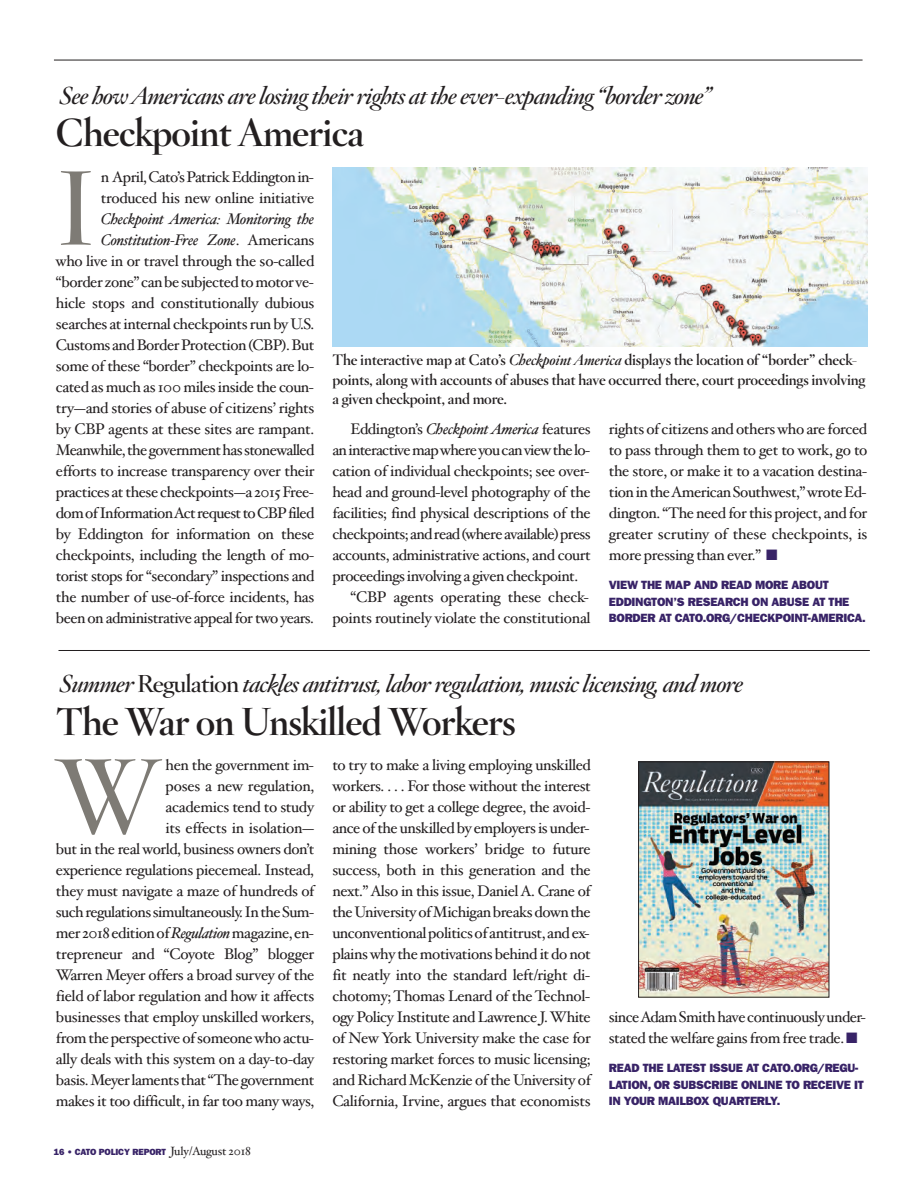
<style>
.page{position:relative;width:918px;height:1188px;background:#fff}
.page>*{position:absolute;margin:0;border:0;box-sizing:border-box;transform-origin:0 0}
.t1{font:600 103.35px "Hoefler Titling";color:#7e7b75}
.t2{font:700 38.25px "Hoefler Titling";letter-spacing:-.02em;color:#231f20}
.t3{font:italic 600 24px "Hoefler Titling";letter-spacing:-.035em;color:#231f20;scale:1.05 1}
.t4{font:15.3px/21px "Hoefler Txt";letter-spacing:-.025em;color:#231f20}
.t5{font:15.3px "Hoefler Txt";letter-spacing:-.045em;color:#231f20}
.t6{font:700 15px/19.5px "Hoefler Titling";letter-spacing:-.01em;color:#231f20}
.t7{font:12px/16.5px "ITC Franklin Gothic Std Hvy";letter-spacing:-.02em;color:#382367}
.t8{font:9px "ITC Franklin Gothic Std Hvy";letter-spacing:-.015em;color:#382367}
.s1{font-style:italic}
.s2{color:#382367}
.s3{font-style:normal}
.s4{font-family:"Hoefler Txt";font-size:12px;color:#231f20}
</style>
<div class="page">
<hr style="left:54px;top:60px;width:809px;height:1px;background:#231f20">
<img style="left:332px;top:168px;width:535px;height:179px">
<hr style="left:58px;top:650px;width:812px;height:1px;background:#231f20">
<img style="left:640px;top:764px;width:187px;height:231px">
<div style="left:638px;top:762px;width:191px;height:235px;border:1px solid #231f20"></div>
<h3 class="t3" style="left:59px;top:82px;width:622px">See how Americans are losing their rights at the ever-expanding “border zone”</h3>
<h2 class="t2" style="left:56px;top:110px;width:310px">Checkpoint America</h2>
<h1 class="t1" style="left:56px;top:148px;width:41px">I</h1>
<p class="t4" style="left:101px;top:166px;width:215px">n April, Cato’s Patrick Eddington in&shy;troduced his new online initiative</p>
<p class="t4" style="left:56px;top:208px;width:260px;text-align:right"><span class="s1">Checkpoint America: Monitoring the Constitution-Free Zone</span>. Americans<br>who live in or travel through the so-called “border zone” can be subjected to motor ve&shy;hicle stops and constitutionally dubious searches at internal checkpoints run by U.S.<br>Customs and Border Protection (CBP). But some of these “border” checkpoints are lo&shy;cated as much as 100 miles inside the coun&shy;try—and stories of abuse of citizens’ rights by CBP agents at these sites are rampant.<br>Meanwhile, the government has stonewalled efforts to increase transparency over their practices at these checkpoints—a 2015 Free&shy;dom of Information Act request to CBP filed by Eddington for information on these checkpoints, including the length of mo&shy;torist stops for “secondary” inspections and the number of use-of-force incidents, has been on administrative appeal for two years.</p>
<p class="t6" style="left:332px;top:351px;width:535px">The interactive map at Cato’s <span class="s1">Checkpoint America</span> displays the location of “border” check&shy;points, along with accounts of abuses that have occurred there, court proceedings involving a given checkpoint, and more.</p>
<p class="t4" style="left:350px;top:418px;width:242px">Eddington’s <span class="s1">Checkpoint America</span> features</p>
<p class="t5" style="left:332px;top:440px;width:259px">an interactive map where you can view the lo-</p>
<p class="t4" style="left:332px;top:460px;width:258px">cation of individual checkpoints; see over-</p>
<p class="t4" style="left:332px;top:481px;width:260px">head and ground-level photography of the</p>
<p class="t4" style="left:332px;top:502px;width:260px">facilities; find physical descriptions of the</p>
<p class="t4" style="left:332px;top:523px;width:260px">checkpoints; and read (where available) press</p>
<p class="t4" style="left:332px;top:544px;width:260px">accounts, administrative actions, and court</p>
<p class="t4" style="left:332px;top:565px;width:247px">proceedings involving a given checkpoint.</p>
<p class="t4" style="left:350px;top:586px;width:240px">“CBP agents operating these check-</p>
<p class="t4" style="left:332px;top:607px;width:260px">points routinely violate the constitutional</p>
<p class="t4" style="left:609px;top:418px;width:260px;text-align:justify">rights of citizens and others who are forced to pass through them to get to work, go to the store, or make it to a vacation destina&shy;tion in the American Southwest,” wrote Ed&shy;dington. “The need for this project, and for greater scrutiny of these checkpoints, is more pressing than ever.” <span class="s2">■</span></p>
<p class="t7" style="left:609px;top:578px;width:258px">VIEW THE MAP AND READ MORE ABOUT<br>EDDINGTON’S RESEARCH ON ABUSE AT THE<br>BORDER AT CATO.ORG/CHECKPOINT-AMERICA.</p>
<h3 class="t3" style="left:59px;top:670px;width:653px">Summer <span class="s3">Regulation</span> tackles antitrust, labor regulation, music licensing, and more</h3>
<h2 class="t2" style="left:56px;top:700px;width:461px">The War on Unskilled Workers</h2>
<p class="t4" style="left:56px;top:754px;width:260px;text-align:right">hen the government im-<br>poses a new regulation,<br>academics tend to study<br>its effects in isolation—<br>but in the real world, business owners don’t experience regulations piecemeal. Instead, they must navigate a maze of hundreds of such regulations simultaneously. In the Sum&shy;mer 2018 edition of <span class="s1">Regulation</span>magazine, en&shy;trepreneur and “Coyote Blog” blogger Warren Meyer offers a broad survey of the field of labor regulation and how it affects businesses that employ unskilled workers, from the perspective of someone who actu&shy;ally deals with this system on a day-to-day basis. Meyer laments that “The government makes it too difficult, in far too many ways,</p>
<p class="t4" style="left:332px;top:754px;width:260px;text-align:justify">to try to make a living employing unskilled workers. . . . For those without the interest or ability to get a college degree, the avoid&shy;ance of the unskilled by employers is under&shy;mining those workers’ bridge to future success, both in this generation and the next.” Also in this issue, Daniel A. Crane of the University of Michigan breaks down the unconventional politics of antitrust, and ex&shy;plains why the motivations behind it do not fit neatly into the standard left/right di&shy;chotomy; Thomas Lenard of the Technol&shy;ogy Policy Institute and Lawrence J. White of New York University make the case for restoring market forces to music licensing; and Richard McKenzie of the University of California, Irvine, argues that economists</p>
<h1 class="t1" style="left:56px;top:737px;width:106px">W</h1>
<p class="t8" style="left:54px;top:1148px;width:198px">16 • CATO POLICY REPORT <span class="s4">July/August 2018</span></p>
<p class="t4" style="left:609px;top:1006px;width:258px">since Adam Smith have continuously under&shy;stated the welfare gains from free trade. <span class="s2">■</span></p>
<p class="t7" style="left:609px;top:1061px;width:256px">READ THE LATEST ISSUE AT CATO.ORG/REGU-<br>LATION, OR SUBSCRIBE ONLINE TO RECEIVE IT<br>IN YOUR MAILBOX QUARTERLY.</p>
</div>
